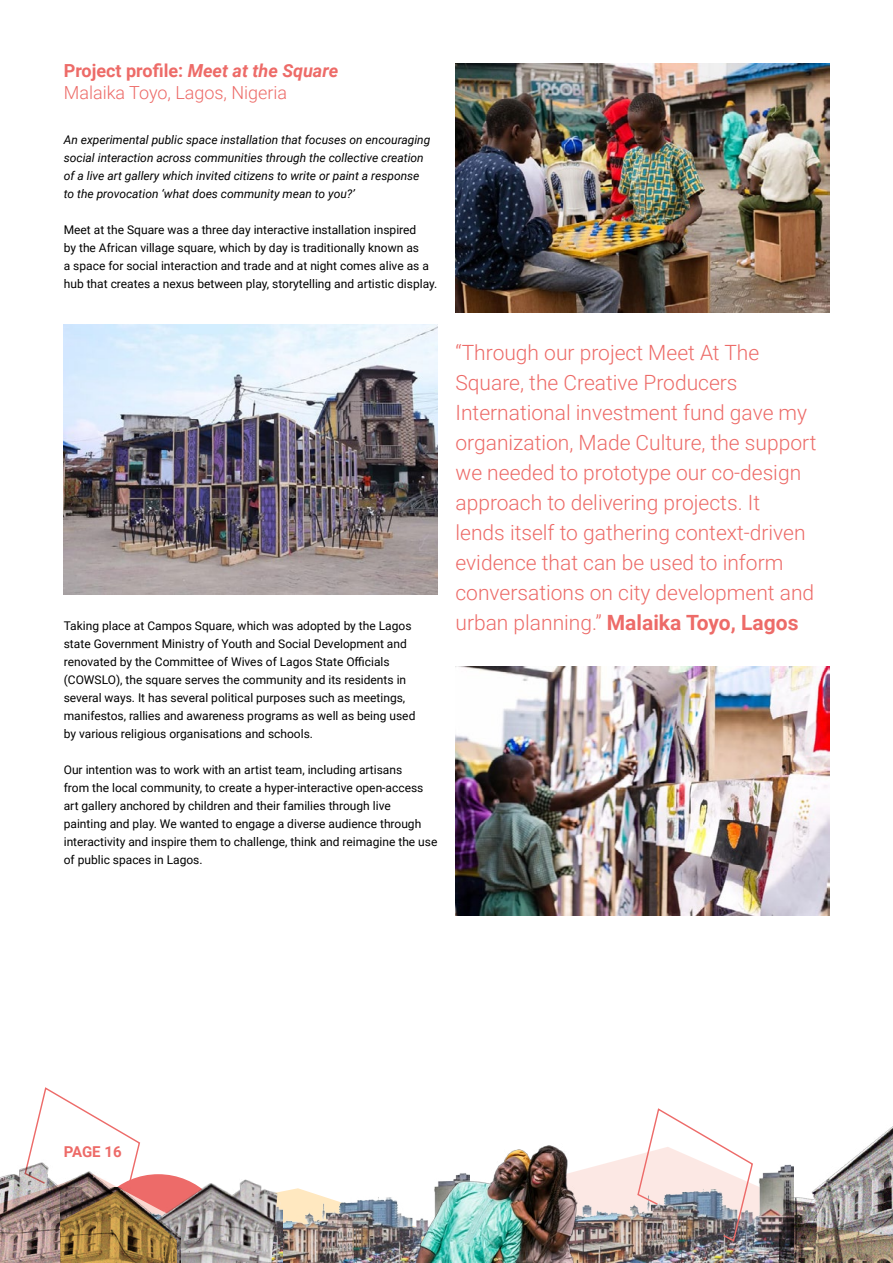
<style>
.page{position:relative;width:893px;height:1263px;background:#fff}
.page>*{position:absolute;margin:0;border:0;box-sizing:border-box;transform-origin:0 0}
.t1{font:300 21px/30px "Roboto";color:#ed6b68}
.t2{font:700 21px "Roboto";color:#ed6b68}
.t3{font:300 18px/21.6px "Roboto";color:#ed6b68}
.t4{font:700 15px "Roboto";letter-spacing:-.005em;color:#ed6b68}
.t5{font:12px/18px "Roboto";color:#000}
.t6{font:italic 12px/18px "Roboto";color:#000}
.s1{font-weight:700}
.s2{font-weight:700;font-style:italic}
.s3{font-weight:300}
</style>
<div class="page">
<img style="left:0;top:1087px;width:893px;height:176px">
<img style="left:60px;top:1187px;width:120px;height:76px">
<img style="left:389px;top:1108px;width:237px;height:155px">
<img style="left:455px;top:64px;width:374px;height:249px">
<img style="left:64px;top:324px;width:373px;height:270px">
<img style="left:455px;top:666px;width:374px;height:249px">
<h2 class="t3" style="left:64px;top:59px;width:276px"><span class="s1">Project profile:</span> <span class="s2">Meet at the Square<br></span>Malaika Toyo, Lagos, Nigeria</h2>
<p class="t6" style="left:64px;top:130px;width:368px">An experimental public space installation that focuses on encouraging social interaction across communities through the collective creation of a live art gallery which invited citizens to write or paint a response to the provocation ‘what does community mean to you?’</p>
<p class="t5" style="left:64px;top:220px;width:375px">Meet at the Square was a three day interactive installation inspired<br>by the African village square, which by day is traditionally known as<br>a space for social interaction and trade and at night comes alive as a hub that creates a nexus between play, storytelling and artistic display.</p>
<p class="t1" style="left:455px;top:337px;width:362px">“Through our project Meet At The Square, the Creative Producers International investment fund gave my organization, Made Culture, the support we needed to prototype our co-design approach to delivering projects. It<br>lends itself to gathering context-driven evidence that can be used to inform conversations on city development and</p>
<p class="t5" style="left:64px;top:616px;width:349px">Taking place at Campos Square, which was adopted by the Lagos</p>
<h1 class="t2" style="left:455px;top:608px;width:344px"><span class="s3">urban planning.”</span> Malaika Toyo, Lagos</h1>
<p class="t5" style="left:64px;top:634px;width:353px">state Government Ministry of Youth and Social Development and renovated by the Committee of Wives of Lagos State Officials (COWSLO), the square serves the community and its residents in several ways. It has several political purposes such as meetings, manifestos, rallies and awareness programs as well as being used by various religious organisations and schools.</p>
<p class="t5" style="left:64px;top:760px;width:375px">Our intention was to work with an artist team, including artisans<br>from the local community, to create a hyper-interactive open-access art gallery anchored by children and their families through live<br>painting and play. We wanted to engage a diverse audience through interactivity and inspire them to challenge, think and reimagine the use of public spaces in Lagos.</p>
<p class="t4" style="left:64px;top:1141px;width:59px">PAGE 16</p>
</div>
